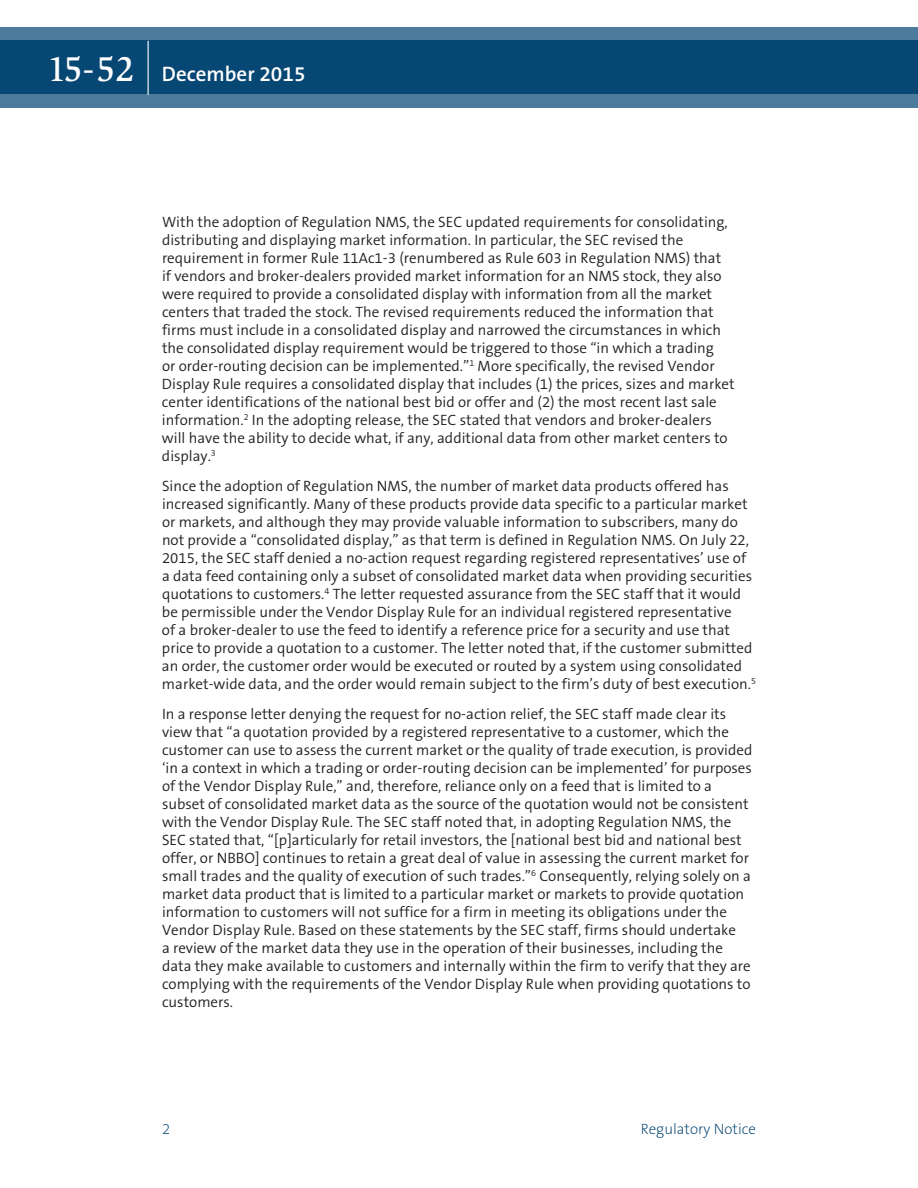
<style>
.page{position:relative;width:918px;height:1188px;background:#fff}
.page>*{position:absolute;margin:0;border:0;box-sizing:border-box;transform-origin:0 0}
.t1{font:600 21px "The Sans B6";color:#fff}
.t2{font:300 15px/18px "The Sans B4";color:#231f20}
.t3{font:200 15px "The Sans B2";color:#004270}
.s1{font-family:"Slimbach LT";font-weight:500;font-size:36px}
</style>
<div class="page">
<svg style="left:0;top:27px;width:918px;height:81px;background:#1e5881"></svg>
<hr style="left:148px;top:41px;width:1px;height:54px;background:#fff">
<h1 class="t1" style="left:47px;top:63px;width:260px"><span class="s1">15-52</span> December 2015</h1>
<p class="t2" style="left:162px;top:213px;width:574px">With the adoption of Regulation NMS, the SEC updated requirements for consolidating, distributing and displaying market information. In particular, the SEC revised the requirement in former Rule 11Ac1-3 (renumbered as Rule 603 in Regulation NMS) that<br>if vendors and broker-dealers provided market information for an NMS stock, they also were required to provide a consolidated display with information from all the market centers that traded the stock. The revised requirements reduced the information that firms must include in a consolidated display and narrowed the circumstances in which the consolidated display requirement would be triggered to those “in which a trading<br>or order-routing decision can be implemented.”<sup>1</sup> More specifically, the revised Vendor Display Rule requires a consolidated display that includes (1) the prices, sizes and market center identifications of the national best bid or offer and (2) the most recent last sale information.<sup>2</sup> In the adopting release, the SEC stated that vendors and broker-dealers will have the ability to decide what, if any, additional data from other market centers to display.<sup>3</sup></p>
<p class="t2" style="left:162px;top:477px;width:596px">Since the adoption of Regulation NMS, the number of market data products offered has increased significantly. Many of these products provide data specific to a particular market or markets, and although they may provide valuable information to subscribers, many do not provide a “consolidated display,” as that term is defined in Regulation NMS. On July 22, 2015, the SEC staff denied a no-action request regarding registered representatives’ use of a data feed containing only a subset of consolidated market data when providing securities quotations to customers.<sup>4</sup> The letter requested assurance from the SEC staff that it would be permissible under the Vendor Display Rule for an individual registered representative<br>of a broker-dealer to use the feed to identify a reference price for a security and use that price to provide a quotation to a customer. The letter noted that, if the customer submitted an order, the customer order would be executed or routed by a system using consolidated market-wide data, and the order would remain subject to the firm’s duty of best execution.<sup>5</sup></p>
<p class="t2" style="left:162px;top:705px;width:592px">In a response letter denying the request for no-action relief, the SEC staff made clear its view that “a quotation provided by a registered representative to a customer, which the customer can use to assess the current market or the quality of trade execution, is provided ‘in a context in which a trading or order-routing decision can be implemented’ for purposes of the Vendor Display Rule,” and, therefore, reliance only on a feed that is limited to a subset of consolidated market data as the source of the quotation would not be consistent with the Vendor Display Rule. The SEC staff noted that, in adopting Regulation NMS, the SEC stated that, “[p]articularly for retail investors, the [national best bid and national best offer, or NBBO] continues to retain a great deal of value in assessing the current market for small trades and the quality of execution of such trades.”<sup>6</sup> Consequently, relying solely on a market data product that is limited to a particular market or markets to provide quotation information to customers will not suffice for a firm in meeting its obligations under the Vendor Display Rule. Based on these statements by the SEC staff, firms should undertake<br>a review of the market data they use in the operation of their businesses, including the data they make available to customers and internally within the firm to verify that they are complying with the requirements of the Vendor Display Rule when providing quotations to customers.</p>
<p class="t3" style="left:162px;top:1121px;width:10px">2</p>
<p class="t3" style="left:641px;top:1121px;width:117px">Regulatory Notice</p>
</div>
